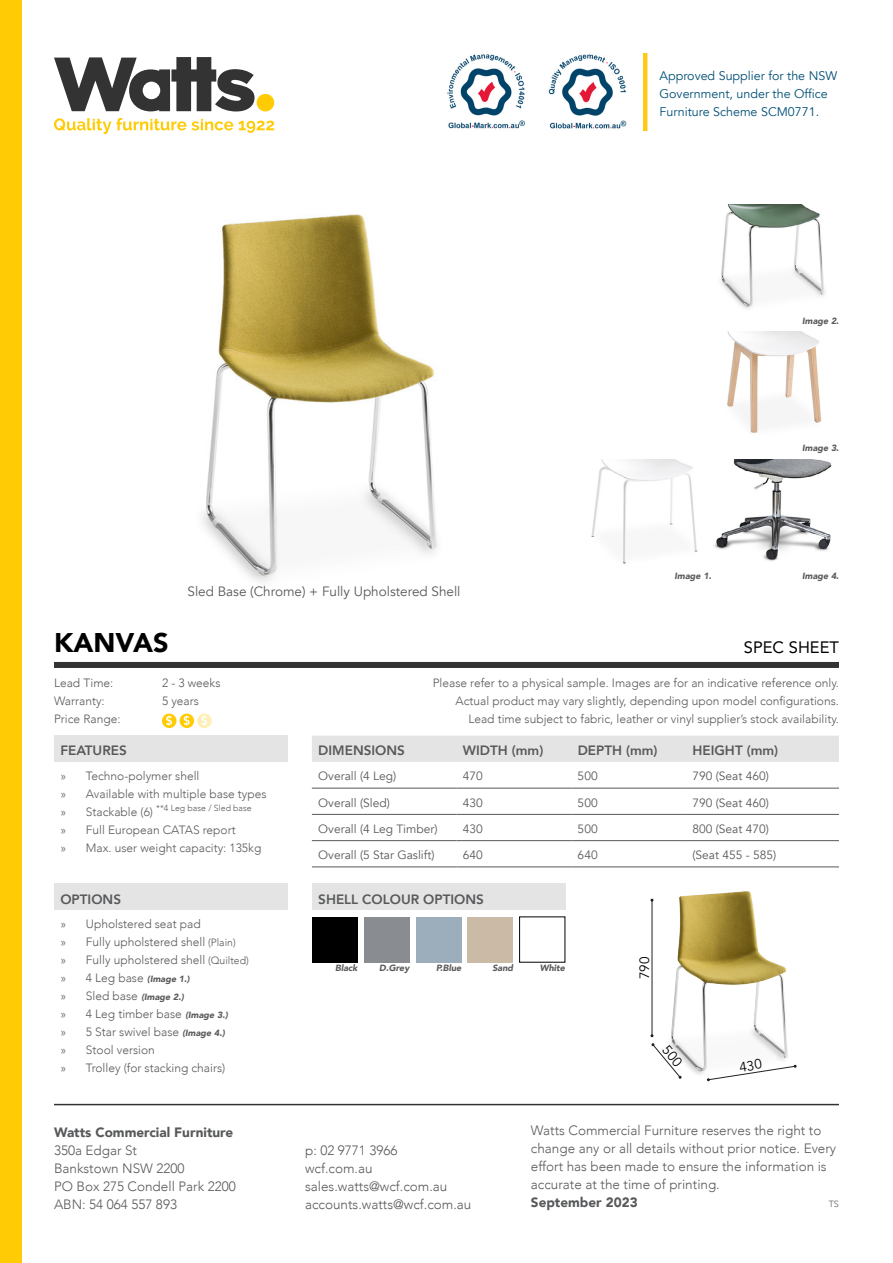
<style>
.page{position:relative;width:893px;height:1263px;background:#fff}
.page>*{position:absolute;margin:0;border:0;box-sizing:border-box;transform-origin:0 0}
.t1{font:900 27px "Avenir";color:#000}
.t2{font:16.5px "Avenir";color:#000}
.t3{font:300 13.5px/18px "Avenir";color:#58595b}
.t4{font:800 13.5px "Avenir";color:#58595b}
.t5{font:13.5px "Avenir";color:#58595b}
.t6{font:900 13.5px "Avenir";color:#58595b}
.t7{font:13.5px "Avenir";color:#000}
.t8{font:12.45px/18px "Avenir";color:#004f75}
.t9{font:300 12px/18px "Avenir";color:#58595b}
.t10{font:12px "Avenir";color:#58595b}
.t11{font:italic 900 9px "Avenir";color:#58595b}
.t12{font:300 9px "Avenir";color:#58595b}
.t13{font:300 8.7px "Avenir";color:#58595b}
.s1{font-size:12px}
.s2{font-size:10.5px}
.s3{font-weight:900;font-style:italic;font-size:9px}
</style>
<div class="page">
<div style="left:54px;top:736px;width:234px;height:26px;background:#e4e4e4"></div>
<div style="left:54px;top:662px;width:785px;height:6px;background:#333334"></div>
<div style="left:0;top:0;width:21px;height:1263px;background:#ffcb05"></div>
<hr style="left:54px;top:1104px;width:785px;height:1px;background:#333334">
<svg style="left:54px;top:118px;width:220px;height:16px"></svg>
<div style="left:257px;top:94px;width:17px;height:17px;background:#ffcb05;border-radius:50%"></div>
<svg style="left:54px;top:57px;width:200px;height:54px"></svg>
<img style="left:447px;top:54px;width:79px;height:75px">
<img style="left:548px;top:54px;width:79px;height:75px">
<hr style="left:643px;top:53px;width:4px;height:78px;background:#ffc917">
<img style="left:651px;top:898px;width:137px;height:184px">
<img style="left:672px;top:891px;width:115px;height:181px">
<hr style="left:652px;top:900px;width:1px;height:136px;background:#231f20">
<img style="left:591px;top:459px;width:241px;height:105px">
<img style="left:727px;top:332px;width:94px;height:101px">
<img style="left:720px;top:204px;width:105px;height:105px">
<div style="left:312px;top:736px;width:527px;height:26px;background:#e4e4e4"></div>
<hr style="left:312px;top:788px;width:144px;height:1px;background:#58595b">
<hr style="left:456px;top:788px;width:115px;height:1px;background:#58595b">
<hr style="left:571px;top:788px;width:115px;height:1px;background:#58595b">
<hr style="left:686px;top:788px;width:153px;height:1px;background:#58595b">
<hr style="left:312px;top:814px;width:144px;height:1px;background:#58595b">
<hr style="left:456px;top:814px;width:115px;height:1px;background:#58595b">
<hr style="left:571px;top:814px;width:115px;height:1px;background:#58595b">
<hr style="left:686px;top:814px;width:153px;height:1px;background:#58595b">
<hr style="left:312px;top:840px;width:144px;height:1px;background:#58595b">
<hr style="left:456px;top:840px;width:115px;height:1px;background:#58595b">
<hr style="left:571px;top:840px;width:115px;height:1px;background:#58595b">
<hr style="left:686px;top:840px;width:153px;height:1px;background:#58595b">
<hr style="left:312px;top:866px;width:144px;height:1px;background:#58595b">
<hr style="left:456px;top:866px;width:115px;height:1px;background:#58595b">
<hr style="left:571px;top:866px;width:115px;height:1px;background:#58595b">
<hr style="left:686px;top:866px;width:153px;height:1px;background:#58595b">
<svg style="left:162px;top:714px;width:14px;height:14px"></svg>
<div style="left:162px;top:713px;width:14px;height:15px;background:#ffcb05;border-radius:50%"></div>
<svg style="left:166px;top:715px;width:6px;height:11px"></svg>
<svg style="left:180px;top:714px;width:14px;height:14px"></svg>
<div style="left:180px;top:713px;width:14px;height:15px;background:#ffcb05;border-radius:50%"></div>
<svg style="left:184px;top:715px;width:6px;height:11px"></svg>
<svg style="left:197px;top:713px;width:15px;height:15px"></svg>
<svg style="left:201px;top:715px;width:6px;height:11px"></svg>
<div style="left:364px;top:917px;width:45px;height:45px;background:#898c91"></div>
<div style="left:416px;top:917px;width:45px;height:45px;background:#9caebc"></div>
<div style="left:312px;top:917px;width:46px;height:45px;background:#000"></div>
<div style="left:467px;top:917px;width:46px;height:45px;background:#cbbaa5"></div>
<div style="left:312px;top:884px;width:253px;height:26px;background:#e4e4e4"></div>
<div style="left:54px;top:884px;width:234px;height:26px;background:#e4e4e4"></div>
<img style="left:202px;top:214px;width:235px;height:368px">
<svg style="left:707px;top:1059px;width:90px;height:22px"></svg>
<svg style="left:651px;top:1043px;width:32px;height:36px"></svg>
<p class="t8" style="left:659px;top:67px;width:179px">Approved Supplier for the NSW<br>Government, under the Office<br>Furniture Scheme SCM0771.</p>
<p class="t11" style="left:802px;top:313px;width:38px">Image 2.</p>
<p class="t5" style="left:187px;top:584px;width:275px">Sled Base (Chrome) + Fully Upholstered Shell</p>
<p class="t11" style="left:675px;top:568px;width:38px">Image 1.</p>
<p class="t11" style="left:802px;top:441px;width:38px">Image 3.</p>
<p class="t11" style="left:802px;top:568px;width:38px">Image 4.</p>
<h1 class="t1" style="left:54px;top:619px;width:116px">KANVAS</h1>
<h2 class="t2" style="left:744px;top:634px;width:97px">SPEC SHEET</h2>
<p class="t9" style="left:54px;top:674px;width:61px">Lead Time:</p>
<p class="t9" style="left:162px;top:674px;width:60px">2 - 3 weeks</p>
<p class="t9" style="left:54px;top:692px;width:52px">Warranty:</p>
<p class="t9" style="left:162px;top:692px;width:38px">5 years</p>
<p class="t9" style="left:54px;top:710px;width:68px">Price Range:</p>
<p class="t4" style="left:60px;top:740px;width:68px">FEATURES</p>
<p class="t9" style="left:60px;top:767px;width:208px">» Techno-polymer shell<br>» Available with multiple base types</p>
<p class="t13" style="left:60px;top:803px;width:193px"><span class="s1">» Stackable (6)</span> **4 Leg base / Sled base</p>
<p class="t9" style="left:60px;top:821px;width:202px">» Full European CATAS report<br>» Max. user weight capacity: 135kg</p>
<p class="t4" style="left:60px;top:888px;width:62px">OPTIONS</p>
<p class="t9" style="left:60px;top:915px;width:190px">» Upholstered seat pad<br>» Fully upholstered shell <span class="s2">(Plain)<br></span>» Fully upholstered shell <span class="s2">(Quilted) </span>» 4 Leg base <span class="s3">(Image 1.)<br></span>» Sled base <span class="s3">(Image 2.)<br></span>» 4 Leg timber base <span class="s3">(Image 3.)<br></span>» 5 Star swivel base <span class="s3">(Image 4.)<br></span>» Stool version<br>» Trolley (for stacking chairs)</p>
<p class="t9" style="left:433px;top:674px;width:408px;text-align:right">Please refer to a physical sample. Images are for an indicative reference only.<br>Actual product may vary slightly, depending upon model configurations.<br>Lead time subject to fabric, leather or vinyl supplier’s stock availability.</p>
<p class="t4" style="left:318px;top:740px;width:88px">DIMENSIONS</p>
<p class="t4" style="left:463px;top:740px;width:82px">WIDTH (mm)</p>
<p class="t4" style="left:578px;top:740px;width:81px">DEPTH (mm)</p>
<p class="t4" style="left:692px;top:740px;width:87px">HEIGHT (mm)</p>
<p class="t10" style="left:318px;top:769px;width:80px">Overall (4 Leg)</p>
<p class="t10" style="left:463px;top:769px;width:22px">470</p>
<p class="t10" style="left:578px;top:769px;width:22px">500</p>
<p class="t10" style="left:692px;top:769px;width:78px">790 (Seat 460)</p>
<p class="t10" style="left:318px;top:795px;width:73px">Overall (Sled)</p>
<p class="t10" style="left:463px;top:795px;width:22px">430</p>
<p class="t10" style="left:578px;top:795px;width:22px">500</p>
<p class="t10" style="left:692px;top:795px;width:78px">790 (Seat 460)</p>
<p class="t10" style="left:318px;top:821px;width:121px">Overall (4 Leg Timber)</p>
<p class="t10" style="left:463px;top:821px;width:22px">430</p>
<p class="t10" style="left:578px;top:821px;width:22px">500</p>
<p class="t10" style="left:692px;top:821px;width:78px">800 (Seat 470)</p>
<p class="t10" style="left:318px;top:848px;width:118px">Overall (5 Star Gaslift)</p>
<p class="t10" style="left:463px;top:848px;width:22px">640</p>
<p class="t10" style="left:578px;top:848px;width:22px">640</p>
<p class="t10" style="left:692px;top:848px;width:85px">(Seat 455 - 585)</p>
<p class="t4" style="left:318px;top:888px;width:167px">SHELL COLOUR OPTIONS</p>
<p class="t11" style="left:335px;top:961px;width:24px">Black</p>
<p class="t11" style="left:379px;top:961px;width:32px">D.Grey</p>
<p class="t11" style="left:436px;top:961px;width:27px">P.Blue</p>
<p class="t11" style="left:492px;top:961px;width:22px">Sand</p>
<p class="t11" style="left:540px;top:961px;width:27px">White</p>
<p class="t7" style="left:636px;top:979px;width:24px;rotate:-90deg">790</p>
<p class="t6" style="left:54px;top:1121px;width:181px">Watts Commercial Furniture</p>
<p class="t3" style="left:54px;top:1141px;width:183px">350a Edgar St<br>Bankstown NSW 2200<br>PO Box 275 Condell Park 2200<br>ABN: 54 064 557 893</p>
<p class="t3" style="left:305px;top:1141px;width:168px">p: 02 9771 3966<br>wcf.com.au sales.watts@wcf.com.au accounts.watts@wcf.com.au</p>
<p class="t3" style="left:531px;top:1121px;width:307px">Watts Commercial Furniture reserves the right to change any or all details without prior notice. Every effort has been made to ensure the information is accurate at the time of printing.</p>
<p class="t6" style="left:531px;top:1191px;width:108px">September 2023</p>
<p class="t12" style="left:829px;top:1199px;width:12px">TS</p>
</div>
